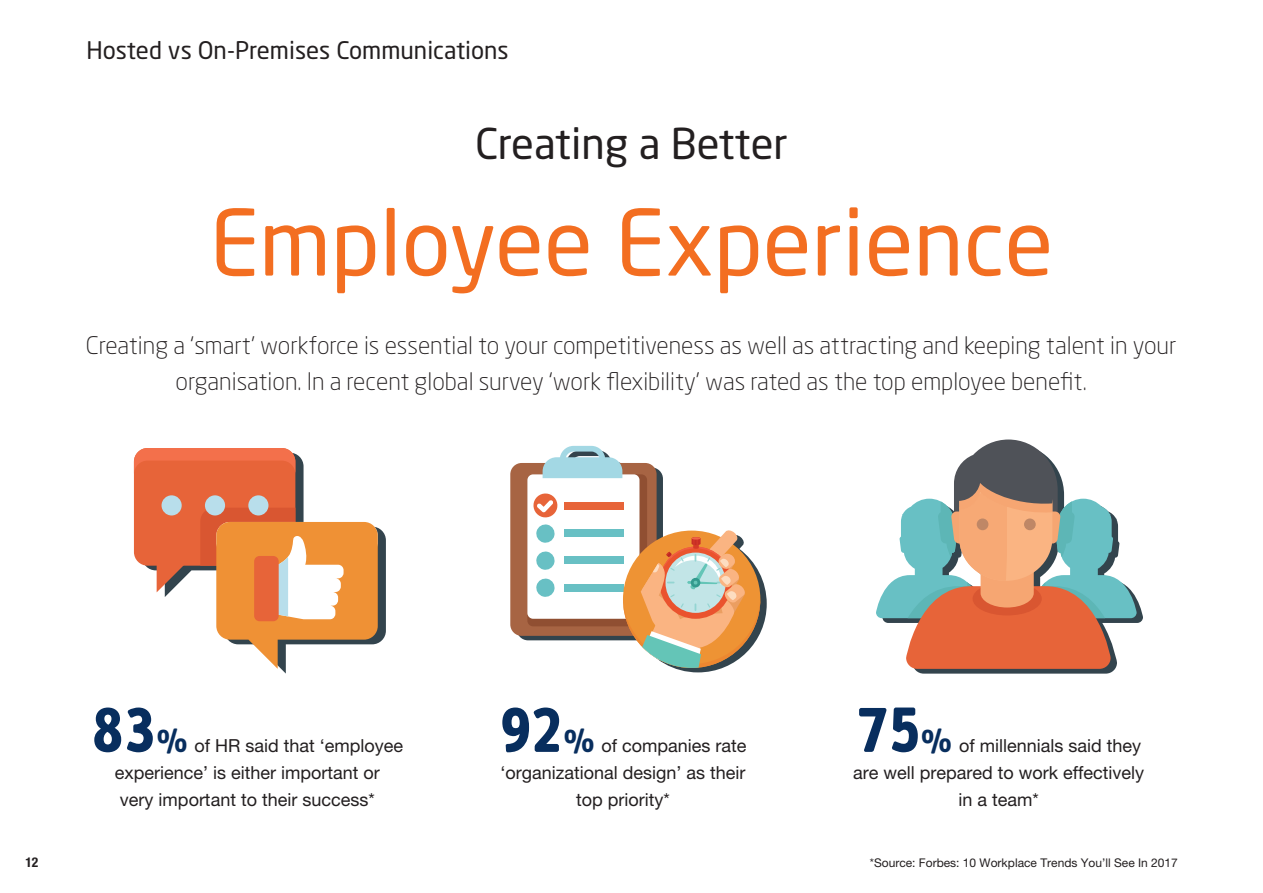
<style>
.page{position:relative;width:1263px;height:893px;background:#fff}
.page>*{position:absolute;margin:0;border:0;box-sizing:border-box;transform-origin:0 0}
.t1{font:90px "Neo Sans Std";color:#f36e21}
.t2{font:42px "Neo Sans Std";color:#231f20}
.t3{font:300 24px/36px "Neo Sans Std";color:#231f20;text-align:center}
.t4{font:24px "Neo Sans Std";color:#231f20}
.t5{font:18px/27px "Helvetica Neue LT Pro";color:#231f20;text-align:center}
.t6{font:700 condensed 13.5px "Helvetica Neue LT Pro";color:#231f20}
.t7{font:12px "Helvetica Neue LT Pro";color:#231f20}
.s1{font-family:"Info Text Bold Caps";font-size:72px;color:#082e5e}
.s2{font-family:"Info Text Bold Caps";font-size:33.6px;color:#082e5e}
</style>
<div class="page">
<svg style="left:914px;top:598px;width:229px;height:76px;fill:#33444d"></svg>
<svg style="left:674px;top:574px;width:93px;height:98px"></svg>
<svg style="left:143px;top:453px;width:243px;height:221px"></svg>
<div style="left:134px;top:448px;width:161px;height:118px;background:#e76439;border-radius:14px"></div>
<svg style="left:134px;top:448px;width:161px;height:22px"></svg>
<div style="left:162px;top:495px;width:20px;height:20px;background:#b8deeb;border-radius:50%"></div>
<div style="left:205px;top:495px;width:20px;height:20px;background:#b8deeb;border-radius:50%"></div>
<div style="left:248px;top:495px;width:20px;height:20px;background:#b8deeb;border-radius:50%"></div>
<svg style="left:157px;top:508px;width:221px;height:161px"></svg>
<svg style="left:510px;top:446px;width:250px;height:222px"></svg>
<svg style="left:876px;top:439px;width:260px;height:230px"></svg>
<div style="left:977px;top:518px;width:11px;height:12px;background:#bf8766;border-radius:50%"></div>
<h3 class="t4" style="left:86px;top:35px;width:424px">Hosted vs On-Premises Communications</h3>
<h2 class="t2" style="left:475px;top:118px;width:314px">Creating a Better</h2>
<h1 class="t1" style="left:210px;top:187px;width:845px">Employee Experience</h1>
<h3 class="t3" style="left:86px;top:327px;width:1092px">Creating a ‘smart’ workforce is essential to your competitiveness as well as attracting and keeping talent in your organisation. In a recent global survey ‘work flexibility’ was rated as the top employee benefit.</h3>
<p class="t6" style="left:25px;top:854px;width:14px">12</p>
<p class="t5" style="left:92px;top:732px;width:313px"><span class="s1">83</span><span class="s2">%</span> of HR said that ‘employee experience’ is either important or<br>very important to their success*</p>
<p class="t5" style="left:499px;top:732px;width:249px"><span class="s1">92</span><span class="s2">%</span> of companies rate ‘organizational design’ as their top priority*</p>
<p class="t5" style="left:853px;top:732px;width:292px"><span class="s1">75</span><span class="s2">%</span> of millennials said they are well prepared to work effectively in a team*</p>
<p class="t7" style="left:870px;top:855px;width:310px">*Source: Forbes: 10 Workplace Trends You’ll See In 2017</p>
</div>
